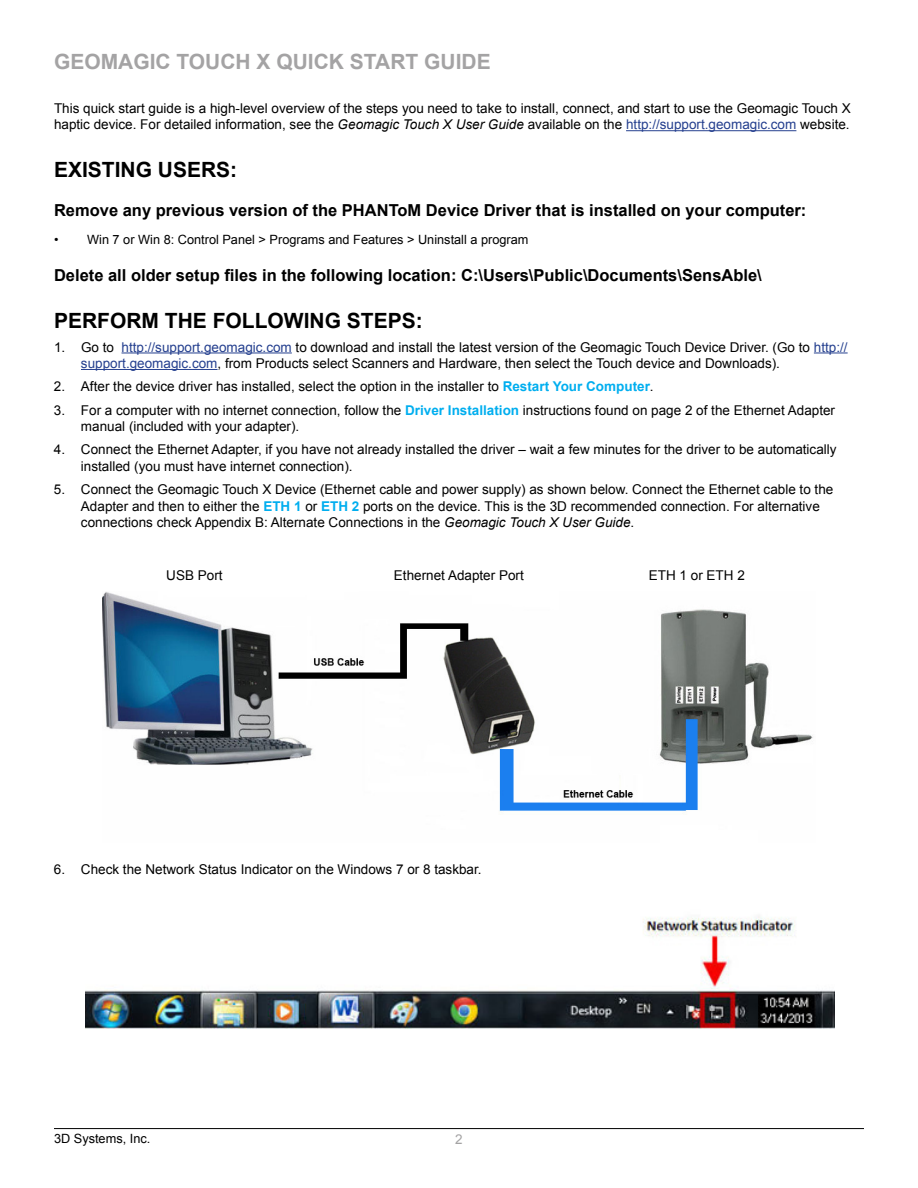
<style>
.page{position:relative;width:918px;height:1188px;background:#fff}
.page>*{position:absolute;margin:0;border:0;box-sizing:border-box;transform-origin:0 0}
.t1{font:700 21px "Arial";color:#000}
.t2{font:700 21px "Arial";color:#a4a3a4}
.t3{font:700 16.5px "Arial";color:#000}
.t4{font:13.5px/16.5px "Arial";color:#000}
.t5{font:13.5px "Arial";color:#a4a3a4}
.t6{font:12.75px "Arial";color:#000}
.s1{font-style:italic}
.s2{color:#25408f}
.s3{font-weight:700;color:#00aeef}
</style>
<div class="page">
<hr style="left:54px;top:1128px;width:810px;height:1px;background:#000">
<hr style="left:626px;top:130px;width:170px;height:1px;background:#25408f">
<hr style="left:122px;top:352px;width:170px;height:1px;background:#25408f">
<hr style="left:814px;top:352px;width:34px;height:1px;background:#25408f">
<hr style="left:81px;top:369px;width:137px;height:1px;background:#25408f">
<img style="left:86px;top:916px;width:748px;height:112px">
<img style="left:103px;top:592px;width:710px;height:220px">
<h1 class="t2" style="left:54px;top:48px;width:438px">GEOMAGIC TOUCH X QUICK START GUIDE</h1>
<p class="t4" style="left:54px;top:100px;width:798px">This quick start guide is a high-level overview of the steps you need to take to install, connect, and start to use the Geomagic Touch X haptic device. For detailed information, see the <span class="s1">Geomagic Touch X User Guide</span> available on the <span class="s2">http://support.geomagic.com</span> website.</p>
<h1 class="t1" style="left:54px;top:155px;width:185px">EXISTING USERS:</h1>
<p class="t3" style="left:54px;top:199px;width:754px">Remove any previous version of the PHANToM Device Driver that is installed on your computer:</p>
<p class="t6" style="left:54px;top:231px;width:476px">• Win 7 or Win 8: Control Panel &gt; Programs and Features &gt; Uninstall a program</p>
<p class="t3" style="left:54px;top:264px;width:709px">Delete all older setup files in the following location: C:\Users\Public\Documents\SensAble\</p>
<h1 class="t1" style="left:54px;top:307px;width:370px">PERFORM THE FOLLOWING STEPS:</h1>
<p class="t4" style="left:81px;top:339px;width:768px;text-indent:-27px">1. Go to <span class="s2">http://support.geomagic.com</span> to download and install the latest version of the Geomagic Touch Device Driver. (Go to <span class="s2">http:// support.geomagic.com</span>, from Products select Scanners and Hardware, then select the Touch device and Downloads).</p>
<p class="t4" style="left:54px;top:378px;width:601px">2. After the device driver has installed, select the option in the installer to <span class="s3">Restart Your Computer</span>.</p>
<p class="t4" style="left:81px;top:402px;width:756px;text-indent:-27px">3. For a computer with no internet connection, follow the <span class="s3">Driver Installation</span> instructions found on page 2 of the Ethernet Adapter manual (included with your adapter).</p>
<p class="t4" style="left:81px;top:441px;width:757px;text-indent:-27px">4. Connect the Ethernet Adapter, if you have not already installed the driver – wait a few minutes for the driver to be automatically installed (you must have internet connection).</p>
<p class="t4" style="left:81px;top:481px;width:754px;text-indent:-27px">5. Connect the Geomagic Touch X Device (Ethernet cable and power supply) as shown below. Connect the Ethernet cable to the<br>Adapter and then to either the <span class="s3">ETH 1</span> or <span class="s3">ETH 2</span> ports on the device. This is the 3D recommended connection. For alternative connections check Appendix B: Alternate Connections in the <span class="s1">Geomagic Touch X User Guide</span>.</p>
<p class="t4" style="left:166px;top:567px;width:58px">USB Port</p>
<p class="t4" style="left:394px;top:567px;width:131px">Ethernet Adapter Port</p>
<p class="t4" style="left:649px;top:567px;width:98px">ETH 1 or ETH 2</p>
<p class="t4" style="left:54px;top:861px;width:429px">6. Check the Network Status Indicator on the Windows 7 or 8 taskbar.</p>
<p class="t6" style="left:54px;top:1130px;width:98px">3D Systems, Inc.</p>
<p class="t5" style="left:455px;top:1130px;width:9px">2</p>
</div>
